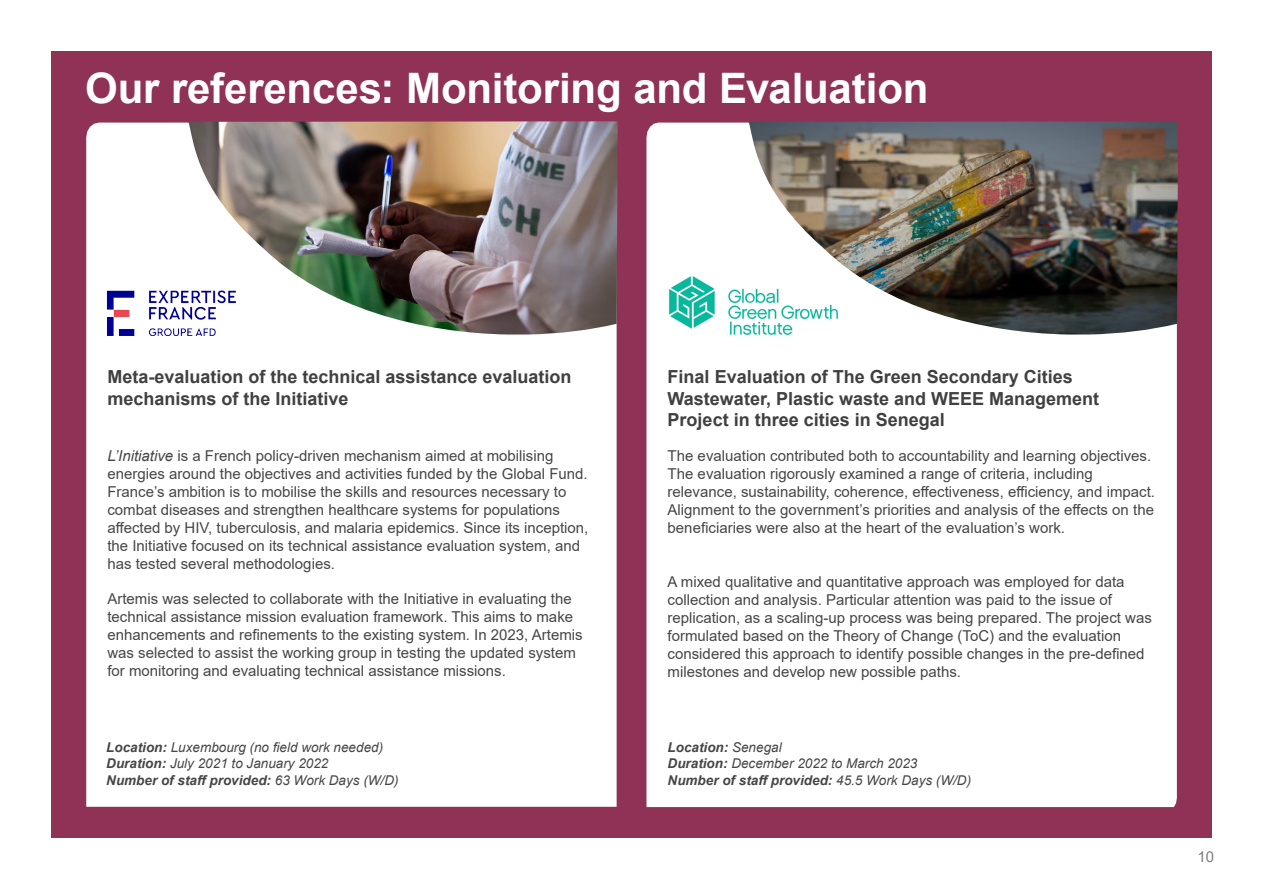
<style>
.page{position:relative;width:1263px;height:893px;background:#fff}
.page>*{position:absolute;margin:0;border:0;box-sizing:border-box;transform-origin:0 0}
.Heading28negative{font:700 42px "Arial";letter-spacing:-.005em;color:#fff}
.Heading12Refs{font:700 18px/21.6px "Arial";color:#404040}
.Body10Refs{font:15px/18px "Arial";color:#444744}
.t1{font:15px "Arial";color:#7c7e7c}
.Footnote09RefsItalic{font:italic 13.5px "Arial";color:#444744}
.Footnote09RefsItalic-2{font:italic 700 13.5px "Arial";color:#444744}
.s1{font-style:italic}
.s2{font-weight:700}
.s3{font-weight:400}
</style>
<div class="page">
<div style="left:51px;top:51px;width:1161px;height:787px;background:#8f3255"></div>
<div style="left:86px;top:123px;width:531px;height:684px;background:#fff"></div>
<div style="left:646px;top:123px;width:531px;height:684px;background:#fff"></div>
<img style="left:188px;top:121px;width:430px;height:214px">
<img style="left:748px;top:121px;width:430px;height:214px">
<img style="left:666px;top:275px;width:175px;height:60px">
<img style="left:106px;top:291px;width:130px;height:45px">
<p class="Heading28negative" style="left:85px;top:59px;width:845px">Our references: Monitoring and Evaluation</p>
<p class="Heading12Refs" style="left:107px;top:366px;width:466px">Meta-evaluation of the technical assistance evaluation mechanisms of the Initiative</p>
<p class="Body10Refs" style="left:107px;top:447px;width:482px"><span class="s1">L’Initiative</span> is a French policy-driven mechanism aimed at mobilising energies around the objectives and activities funded by the Global Fund.<br>France’s ambition is to mobilise the skills and resources necessary to combat diseases and strengthen healthcare systems for populations affected by HIV, tuberculosis, and malaria epidemics. Since its inception, the Initiative focused on its technical assistance evaluation system, and has tested several methodologies.</p>
<p class="Body10Refs" style="left:107px;top:590px;width:477px">Artemis was selected to collaborate with the Initiative in evaluating the technical assistance mission evaluation framework. This aims to make enhancements and refinements to the existing system. In 2023, Artemis was selected to assist the working group in testing the updated system for monitoring and evaluating technical assistance missions.</p>
<p class="Footnote09RefsItalic" style="left:106px;top:738px;width:278px"><span class="s2">Location:</span> Luxembourg (no field work needed)</p>
<p class="Footnote09RefsItalic" style="left:106px;top:755px;width:224px"><span class="s2">Duration:</span> July 2021 to January 2022</p>
<p class="Footnote09RefsItalic-2" style="left:106px;top:771px;width:294px">Number of staff provided: <span class="s3">63 Work Days (W/D)</span></p>
<p class="Heading12Refs" style="left:668px;top:366px;width:433px">Final Evaluation of The Green Secondary Cities<br>Wastewater, Plastic waste and WEEE Management<br>Project in three cities in Senegal</p>
<p class="Body10Refs" style="left:668px;top:447px;width:489px">The evaluation contributed both to accountability and learning objectives.<br>The evaluation rigorously examined a range of criteria, including relevance, sustainability, coherence, effectiveness, efficiency, and impact.<br>Alignment to the government’s priorities and analysis of the effects on the beneficiaries were also at the heart of the evaluation’s work.</p>
<p class="Body10Refs" style="left:668px;top:573px;width:486px">A mixed qualitative and quantitative approach was employed for data collection and analysis. Particular attention was paid to the issue of replication, as a scaling-up process was being prepared. The project was formulated based on the Theory of Change (ToC) and the evaluation considered this approach to identify possible changes in the pre-defined milestones and develop new possible paths.</p>
<p class="Footnote09RefsItalic-2" style="left:668px;top:738px;width:116px">Location: <span class="s3">Senegal</span></p>
<p class="Footnote09RefsItalic" style="left:668px;top:755px;width:251px"><span class="s2">Duration:</span> December 2022 to March 2023</p>
<p class="Footnote09RefsItalic-2" style="left:668px;top:771px;width:305px">Number of staff provided: <span class="s3">45.5 Work Days (W/D)</span></p>
<p class="t1" style="left:1197px;top:847px;width:18px">10</p>
</div>
